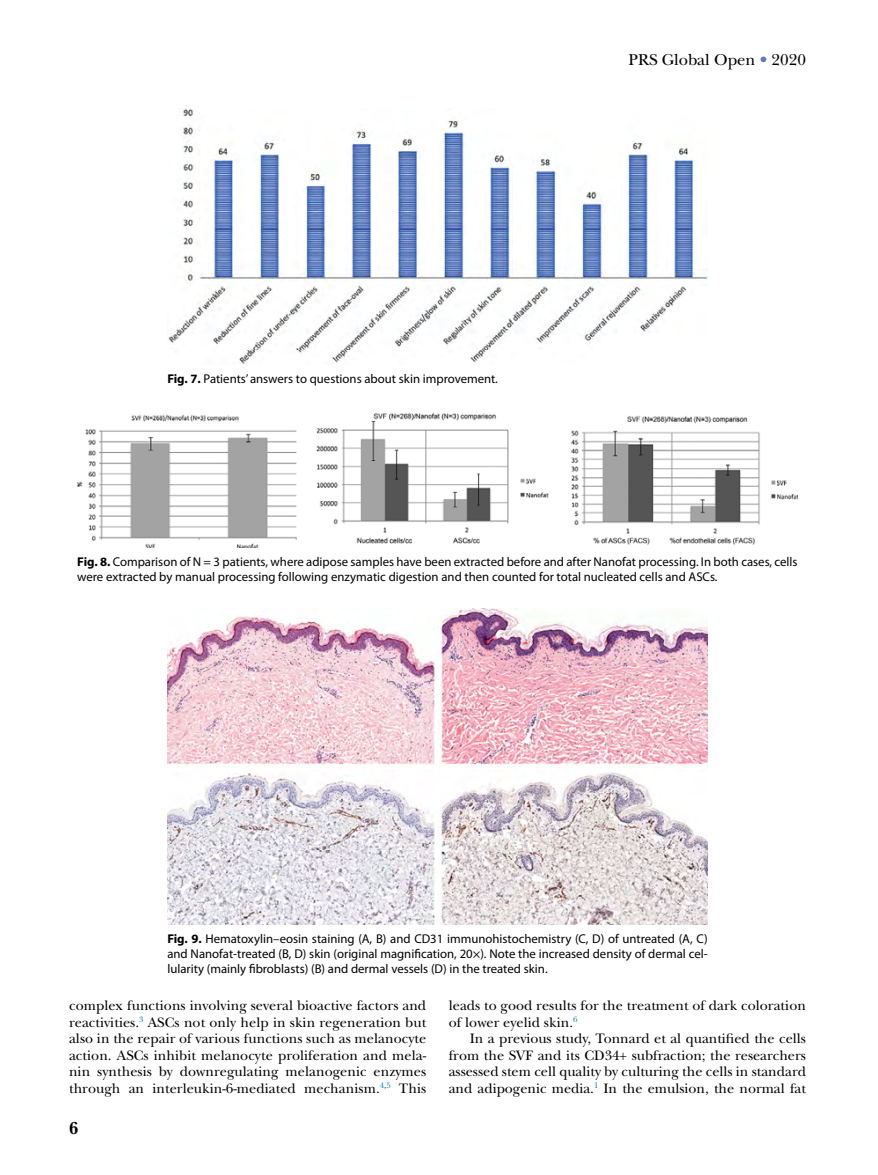
<style>
.page{position:relative;width:878px;height:1175px;background:#fff}
.page>*{position:absolute;margin:0;border:0;box-sizing:border-box;transform-origin:0 0}
.t1{font:700 18px "New Baskerville Std";color:#000}
.t2{font:16.5px "New Baskerville Std";color:#000}
.t3{font:14.25px/16.5px "New Baskerville Std";letter-spacing:.005em;color:#000;text-align:justify}
.t4{font:12.75px/15px "Myriad Pro";color:#000}
.s1{font-weight:700}
.s2{color:#5879bc}
</style>
<div class="page">
<img style="left:168px;top:108px;width:539px;height:256px">
<img style="left:77px;top:414px;width:720px;height:134px">
<img style="left:167px;top:608px;width:540px;height:316px">
<p class="t4" style="left:167px;top:371px;width:332px"><span class="s1">Fig. 7.</span> Patients’ answers to questions about skin improvement.</p>
<p class="t2" style="left:628px;top:50px;width:179px">PRS Global Open <span class="s2">•</span> 2020</p>
<p class="t4" style="left:77px;top:554px;width:722px"><span class="s1">Fig. 8.</span> Comparison of N = 3 patients, where adipose samples have been extracted before and after Nanofat processing. In both cases, cells were extracted by manual processing following enzymatic digestion and then counted for total nucleated cells and ASCs.</p>
<p class="t4" style="left:167px;top:931px;width:542px;text-align:justify"><span class="s1">Fig. 9.</span> Hematoxylin–eosin staining (A, B) and CD31 immunohistochemistry (C, D) of untreated (A, C) and Nanofat-treated (B, D) skin (original magnification, 20×). Note the increased density of dermal cel&shy;lularity (mainly fibroblasts) (B) and dermal vessels (D) in the treated skin.</p>
<p class="t3" style="left:69px;top:997px;width:359px">complex functions involving several bioactive factors and reactivities.<sup>3</sup> ASCs not only help in skin regeneration but also in the repair of various functions such as melanocyte action. ASCs inhibit melanocyte proliferation and mela&shy;nin synthesis by downregulating melanogenic enzymes through an interleukin-6-mediated mechanism.<sup>4</sup><sup>,</sup><sup>5</sup> This</p>
<p class="t3" style="left:448px;top:997px;width:359px">leads to good results for the treatment of dark coloration of lower eyelid skin.<sup>6</sup></p>
<p class="t3" style="left:448px;top:1030px;width:359px;text-indent:21px">In a previous study, Tonnard et al quantified the cells from the SVF and its CD34+ subfraction; the researchers assessed stem cell quality by culturing the cells in standard and adipogenic media.<sup>1</sup> In the emulsion, the normal fat</p>
<p class="t1" style="left:69px;top:1118px;width:11px">6</p>
</div>
